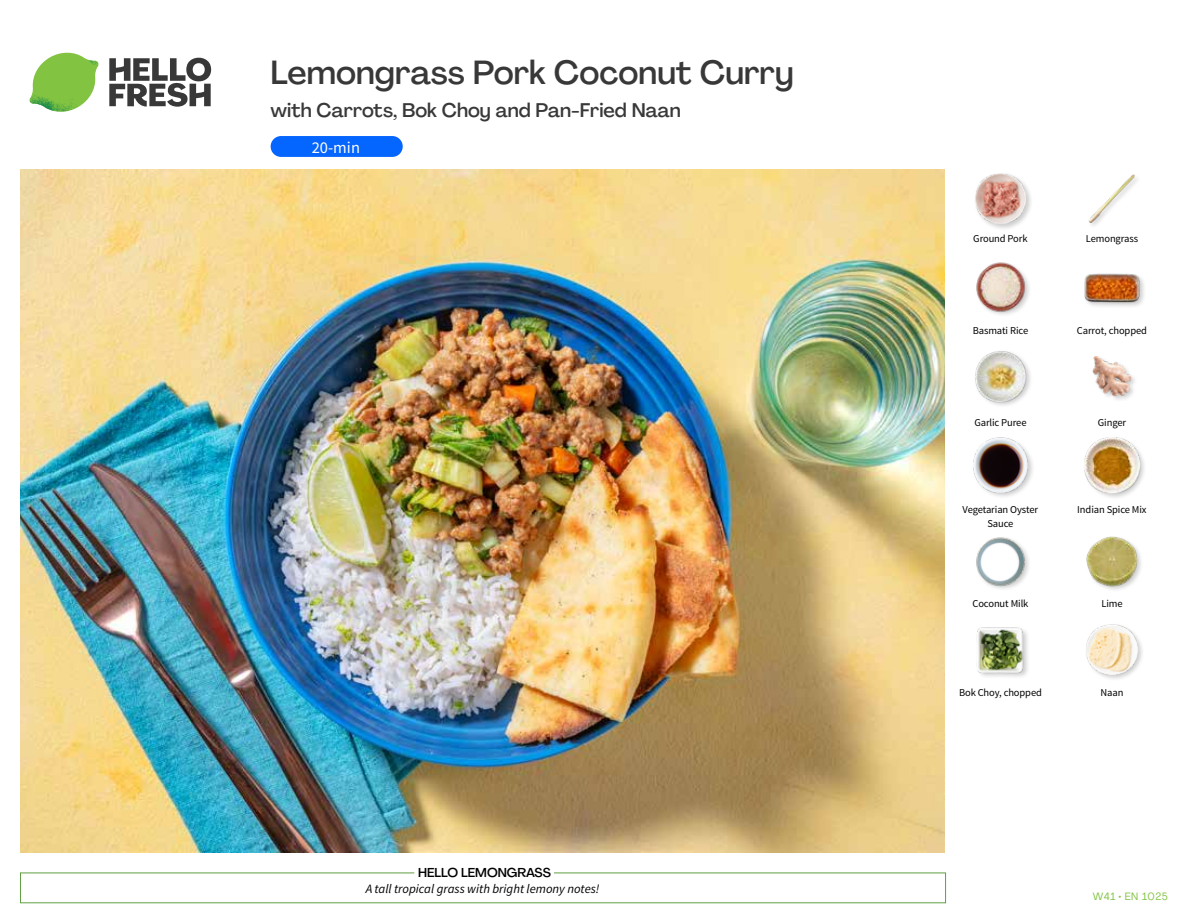
<style>
.page{position:relative;width:1188px;height:918px;background:#fff}
.page>*{position:absolute;margin:0;border:0;box-sizing:border-box;transform-origin:0 0}
.t1{font:500 33px "Agrandir";color:#383839}
.t2{font:500 19.5px "Agrandir";color:#383839}
.t3{font:16.5px "Source Sans Pro";color:#fff}
.t4{font:italic 12.75px "Source Sans Pro";color:#000}
.t5{font:500 12.75px "Agrandir";color:#000}
.t6{font:10.5px/13.5px "Source Sans Pro";letter-spacing:-.01em;color:#000;text-align:center}
.t7{font:10.5px "Agrandir";letter-spacing:.05em;color:#82c341}
</style>
<div class="page">
<svg style="left:109px;top:57px;width:102px;height:50px"></svg>
<svg style="left:34px;top:53px;width:62px;height:40px"></svg>
<img style="left:67px;top:53px;width:32px;height:26px">
<img style="left:33px;top:75px;width:59px;height:11px">
<img style="left:29px;top:79px;width:61px;height:33px">
<img style="left:65px;top:86px;width:27px;height:25px">
<div style="left:20px;top:873px;width:926px;height:30px;border:1px solid #609f43"></div>
<div style="left:414px;top:865px;width:140px;height:15px;background:#fff"></div>
<img style="left:21px;top:170px;width:924px;height:682px">
<div style="left:271px;top:136px;width:132px;height:21px;background:#0565ff;border-radius:10px"></div>
<div style="left:1084px;top:623px;width:61px;height:59px;background:#000;opacity:.2"></div>
<img style="left:1085px;top:624px;width:53px;height:53px">
<img style="left:977px;top:627px;width:51px;height:50px">
<img style="left:1086px;top:536px;width:55px;height:54px">
<img style="left:976px;top:537px;width:53px;height:52px">
<div style="left:1083px;top:436px;width:64px;height:64px;background:#000;opacity:.2"></div>
<img style="left:1084px;top:437px;width:56px;height:56px">
<div style="left:972px;top:437px;width:63px;height:62px;background:#000;opacity:.2"></div>
<img style="left:972px;top:437px;width:57px;height:57px">
<div style="left:1092px;top:355px;width:46px;height:48px;background:#000;opacity:.2"></div>
<img style="left:1093px;top:355px;width:38px;height:42px">
<div style="left:974px;top:349px;width:59px;height:59px;background:#000;opacity:.2"></div>
<img style="left:975px;top:350px;width:51px;height:52px">
<div style="left:1083px;top:272px;width:64px;height:38px;background:#000;opacity:.2"></div>
<img style="left:1083px;top:272px;width:58px;height:38px">
<img style="left:976px;top:262px;width:53px;height:53px">
<img style="left:1088px;top:174px;width:49px;height:49px">
<div style="left:974px;top:172px;width:59px;height:59px;background:#000;opacity:.2"></div>
<img style="left:975px;top:173px;width:51px;height:51px">
<h1 class="t1" style="left:271px;top:52px;width:525px">Lemongrass Pork Coconut Curry</h1>
<h2 class="t2" style="left:271px;top:98px;width:412px">with Carrots, Bok Choy and Pan-Fried Naan</h2>
<h3 class="t3" style="left:312px;top:137px;width:50px">20-min</h3>
<p class="t5" style="left:418px;top:864px;width:134px">HELLO LEMONGRASS</p>
<p class="t4" style="left:366px;top:881px;width:235px">A tall tropical grass with bright lemony notes!</p>
<p class="t6" style="left:973px;top:232px;width:56px">Ground Pork</p>
<p class="t6" style="left:1086px;top:232px;width:54px">Lemongrass</p>
<p class="t6" style="left:973px;top:324px;width:57px">Basmati Rice</p>
<p class="t6" style="left:1077px;top:324px;width:72px">Carrot, chopped</p>
<p class="t6" style="left:974px;top:416px;width:54px">Garlic Puree</p>
<p class="t6" style="left:1098px;top:416px;width:30px">Ginger</p>
<p class="t6" style="left:963px;top:503px;width:77px">Vegetarian Oyster<br>Sauce</p>
<p class="t6" style="left:1077px;top:503px;width:71px">Indian Spice Mix</p>
<p class="t6" style="left:972px;top:597px;width:57px">Coconut Milk</p>
<p class="t6" style="left:1101px;top:597px;width:23px">Lime</p>
<p class="t6" style="left:959px;top:686px;width:84px">Bok Choy, chopped</p>
<p class="t6" style="left:1100px;top:686px;width:24px">Naan</p>
<p class="t7" style="left:1093px;top:890px;width:77px">W41 • EN 1025</p>
</div>
